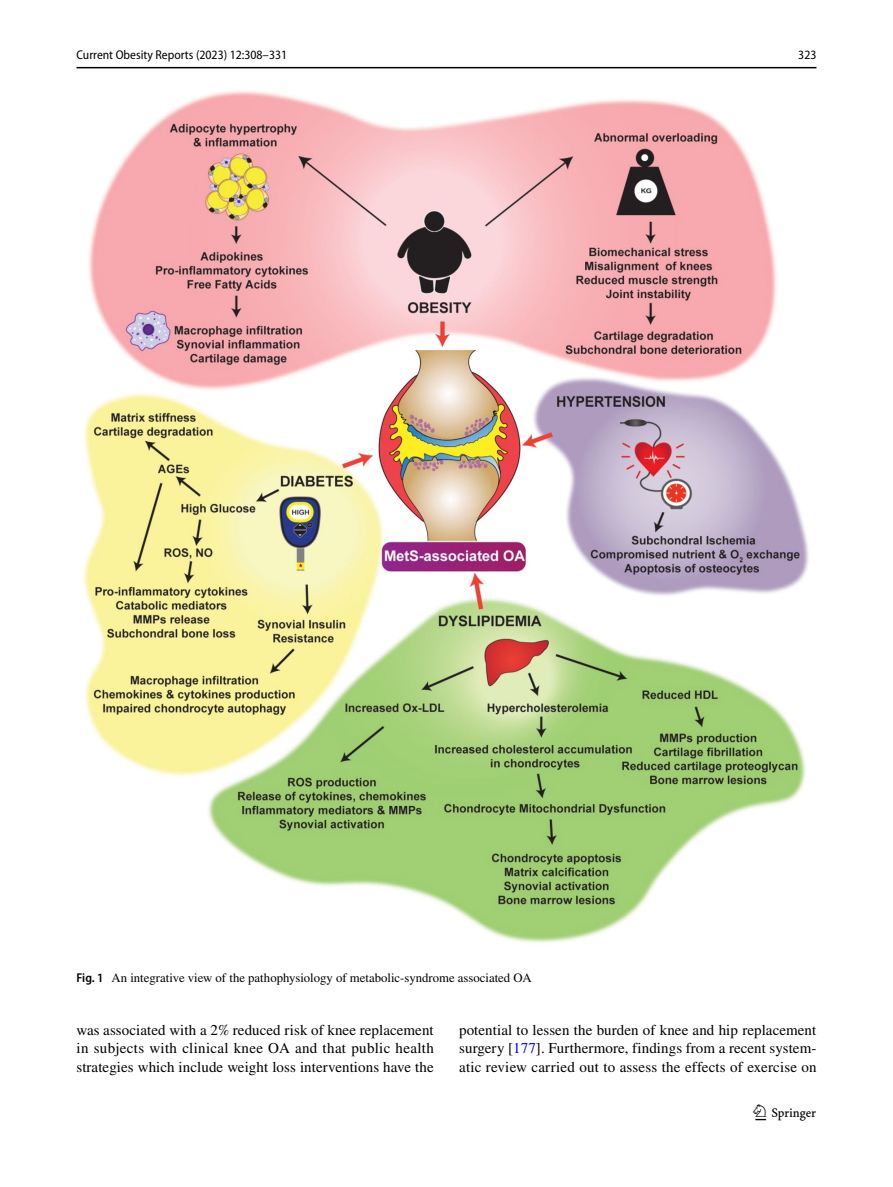
<style>
.page{position:relative;width:893px;height:1187px;background:#fff}
.page>*{position:absolute;margin:0;border:0;box-sizing:border-box;transform-origin:0 0}
.t1{font:22.5px "Springnew Regular 2";color:#000}
.t2{font:15px/18.8px "STIX";letter-spacing:.005em;color:#000;text-align:justify}
.t3{font:12.75px "STIX";color:#000}
.t4{font:semi-condensed 12.75px "Myriad Pro";color:#000}
.s1{font-family:"Myriad Pro";font-weight:600;font-stretch:semi-condensed}
.s2{color:#00f}
</style>
<div class="page">
<hr style="left:77px;top:67px;width:739px;height:1px;background:#000">
<img style="left:83px;top:91px;width:726px;height:852px">
<p class="t4" style="left:77px;top:48px;width:212px">Current Obesity Reports (2023) 12:308–331</p>
<p class="t4" style="left:798px;top:48px;width:20px">323</p>
<p class="t3" style="left:77px;top:968px;width:457px"><span class="s1">Fig. 1</span> An integrative view of the pathophysiology of metabolic-syndrome associated OA</p>
<p class="t2" style="left:77px;top:1021px;width:359px">was associated with a 2% reduced risk of knee replacement in subjects with clinical knee OA and that public health strategies which include weight loss interventions have the</p>
<p class="t2" style="left:459px;top:1021px;width:359px">potential to lessen the burden of knee and hip replacement surgery [<span class="s2">177</span>]. Furthermore, findings from a recent system&shy;atic review carried out to assess the effects of exercise on</p>
<h1 class="t1" style="left:755px;top:1104px;width:62px">1 3</h1>
</div>
